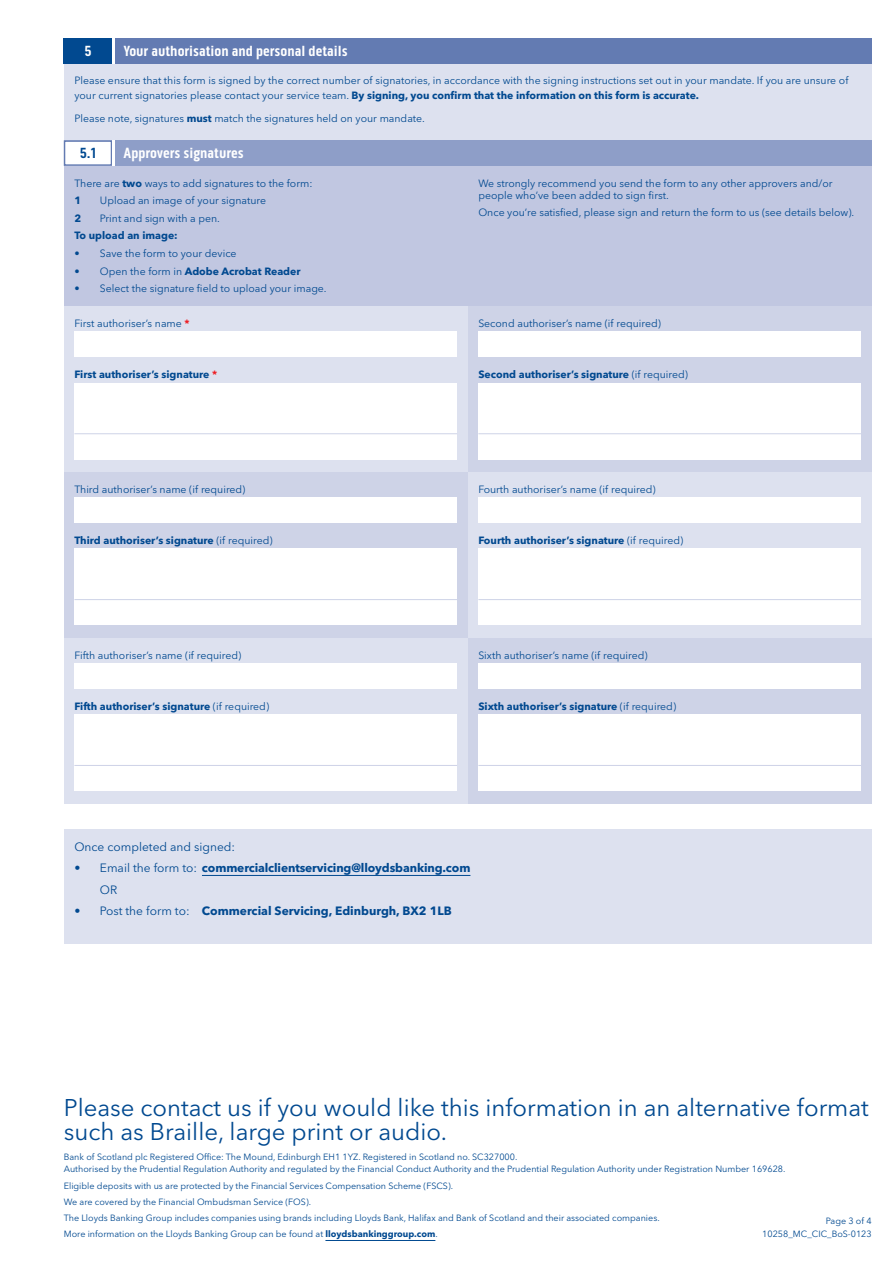
<style>
.page{position:relative;width:893px;height:1263px;background:#fff}
.page>*{position:absolute;margin:0;border:0;box-sizing:border-box;transform-origin:0 0}
.p__Registered_Offic{font:24px/24px "Avenir Next LT Pro";color:#014990}
.e__Section_Headings{font:700 15px "Bo S Pill Gothic";color:#fff}
.d1__Sub-Section_Hea{font:700 15px "Bo S Pill Gothic";color:#014990}
.h__Guidance_note{font:700 12px "Avenir Next LT Pro";letter-spacing:-.01em;color:#014990}
.h__Guidance_note-2{font:12px "Avenir Next LT Pro";color:#014990}
.i__Box_heading{font:12px "Avenir Next LT Pro";color:#014990}
.m__Text_general{font:10.5px/15px "Avenir Next LT Pro";color:#014990}
.i__Box_heading-2{font:700 10.5px "Avenir Next LT Pro";color:#014990}
.i__Box_heading-3{font:10.5px "Avenir Next LT Pro";color:#014990}
.m__Text_general-2{font:700 10.5px "Avenir Next LT Pro";color:#014990}
.p__Registered_Offic-2{font:9px/13.2px "Avenir Next LT Pro";color:#014990;text-align:right}
.s1{font-weight:700}
.s2{font-weight:400}
.s3{font-weight:700;color:#ee1d23}
.s4{color:#ee1d23}
</style>
<div class="page">
<div style="left:64px;top:38px;width:808px;height:766px;background:#dde1ef"></div>
<hr style="left:112px;top:38px;width:3px;height:26px;background:#fff">
<div style="left:115px;top:38px;width:757px;height:26px;background:#637bb2"></div>
<div style="left:64px;top:38px;width:48px;height:26px;background:#014990"></div>
<div style="left:64px;top:140px;width:808px;height:166px;background:#c1c7e1"></div>
<div style="left:65px;top:141px;width:46px;height:24px;background:#fff"></div>
<div style="left:64px;top:140px;width:48px;height:26px;border:2px solid #637bb2"></div>
<hr style="left:112px;top:140px;width:3px;height:26px;background:#fff">
<div style="left:115px;top:140px;width:757px;height:26px;background:#8e9ec8"></div>
<div style="left:468px;top:306px;width:404px;height:166px;background:#ced3e7"></div>
<div style="left:468px;top:638px;width:404px;height:166px;background:#ced3e7"></div>
<div style="left:64px;top:472px;width:404px;height:166px;background:#ced3e7"></div>
<div style="left:74px;top:383px;width:383px;height:76px;background:#fff"></div>
<div style="left:74px;top:714px;width:383px;height:77px;background:#fff"></div>
<div style="left:74px;top:549px;width:383px;height:76px;background:#fff"></div>
<div style="left:478px;top:549px;width:383px;height:76px;background:#fff"></div>
<div style="left:478px;top:383px;width:383px;height:76px;background:#fff"></div>
<div style="left:478px;top:714px;width:383px;height:77px;background:#fff"></div>
<hr style="left:74px;top:433px;width:383px;height:1px;background:#ced3e7">
<hr style="left:74px;top:765px;width:383px;height:1px;background:#ced3e7">
<hr style="left:74px;top:599px;width:383px;height:1px;background:#ced3e7">
<hr style="left:478px;top:433px;width:383px;height:1px;background:#ced3e7">
<hr style="left:478px;top:765px;width:383px;height:1px;background:#ced3e7">
<hr style="left:478px;top:599px;width:383px;height:1px;background:#ced3e7">
<div style="left:74px;top:332px;width:383px;height:25px;background:#fff"></div>
<div style="left:74px;top:663px;width:383px;height:26px;background:#fff"></div>
<div style="left:74px;top:497px;width:383px;height:26px;background:#fff"></div>
<div style="left:478px;top:332px;width:383px;height:25px;background:#fff"></div>
<div style="left:478px;top:663px;width:383px;height:26px;background:#fff"></div>
<div style="left:478px;top:497px;width:383px;height:26px;background:#fff"></div>
<div style="left:64px;top:829px;width:808px;height:115px;background:#dde1ef"></div>
<hr style="left:202px;top:875px;width:268px;height:1px;background:#014990">
<hr style="left:325px;top:1240px;width:110px;height:1px;background:#014990">
<p class="e__Section_Headings" style="left:84px;top:42px;width:9px">5</p>
<p class="e__Section_Headings" style="left:124px;top:42px;width:226px">Your authorisation and personal details</p>
<p class="m__Text_general" style="left:74px;top:73px;width:775px">Please ensure that this form is signed by the correct number of signatories, in accordance with the signing instructions set out in your mandate. If you are unsure of your current signatories please contact your service team. <span class="s1">By signing, you confirm that the information on this form is accurate.</span></p>
<p class="m__Text_general" style="left:74px;top:111px;width:352px">Please note, signatures <span class="s1">must</span> match the signatures held on your mandate.</p>
<p class="d1__Sub-Section_Hea" style="left:80px;top:144px;width:18px">5.1</p>
<p class="e__Section_Headings" style="left:124px;top:144px;width:122px">Approvers signatures</p>
<p class="m__Text_general" style="left:74px;top:175px;width:240px">There are <span class="s1">two</span> ways to add signatures to the form:</p>
<p class="m__Text_general-2" style="left:74px;top:194px;width:8px">1</p>
<p class="m__Text_general" style="left:100px;top:193px;width:168px">Upload an image of your signature</p>
<p class="m__Text_general-2" style="left:74px;top:212px;width:8px">2</p>
<p class="m__Text_general" style="left:100px;top:211px;width:121px">Print and sign with a pen.</p>
<p class="m__Text_general-2" style="left:74px;top:229px;width:105px">To upload an image:</p>
<p class="m__Text_general" style="left:74px;top:246px;width:164px">• Save the form to your device</p>
<p class="i__Box_heading-2" style="left:74px;top:265px;width:228px"><span class="s2">• Open the form in</span> Adobe Acrobat Reader</p>
<p class="m__Text_general" style="left:74px;top:281px;width:254px">• Select the signature field to upload your image.</p>
<p class="m__Text_general" style="left:478px;top:177px;width:356px;line-height:12px">We strongly recommend you send the form to any other approvers and/or people who’ve been added to sign first.</p>
<p class="m__Text_general" style="left:478px;top:205px;width:377px">Once you’re satisfied, please sign and return the form to us (see details below).</p>
<p class="i__Box_heading-3" style="left:74px;top:317px;width:117px">First authoriser’s name <span class="s3">*</span></p>
<p class="i__Box_heading-3" style="left:478px;top:317px;width:184px">Second authoriser’s name (if required)</p>
<p class="i__Box_heading-2" style="left:74px;top:368px;width:144px">First authoriser’s signature <span class="s4">*</span></p>
<p class="i__Box_heading-2" style="left:478px;top:368px;width:211px">Second authoriser’s signature <span class="s2">(if required)</span></p>
<p class="i__Box_heading-3" style="left:74px;top:483px;width:173px">Third authoriser’s name (if required)</p>
<p class="i__Box_heading-3" style="left:478px;top:483px;width:179px">Fourth authoriser’s name (if required)</p>
<p class="i__Box_heading-2" style="left:74px;top:534px;width:200px">Third authoriser’s signature <span class="s2">(if required)</span></p>
<p class="i__Box_heading-2" style="left:478px;top:534px;width:206px">Fourth authoriser’s signature <span class="s2">(if required)</span></p>
<p class="i__Box_heading-3" style="left:74px;top:649px;width:168px">Fifth authoriser’s name (if required)</p>
<p class="i__Box_heading-3" style="left:478px;top:649px;width:171px">Sixth authoriser’s name (if required)</p>
<p class="i__Box_heading-2" style="left:74px;top:699px;width:196px">Fifth authoriser’s signature <span class="s2">(if required)</span></p>
<p class="i__Box_heading-2" style="left:478px;top:699px;width:199px">Sixth authoriser’s signature <span class="s2">(if required)</span></p>
<p class="h__Guidance_note-2" style="left:74px;top:840px;width:162px">Once completed and signed:</p>
<p class="h__Guidance_note" style="left:74px;top:861px;width:398px"><span class="s2">• Email the form to:</span> commercialclientservicing@lloydsbanking.com</p>
<p class="i__Box_heading" style="left:100px;top:882px;width:19px">OR</p>
<p class="h__Guidance_note" style="left:74px;top:904px;width:379px"><span class="s2">• Post the form to:</span> Commercial Servicing, Edinburgh, BX2 1LB</p>
<p class="p__Registered_Offic" style="left:64px;top:1095px;width:806px">Please contact us if you would like this information in an alternative format such as Braille, large print or audio.</p>
<p class="p__Registered_Offic-2" style="left:64px;top:1151px;width:723px;line-height:12px;text-align:left">Bank of Scotland plc Registered Office: The Mound, Edinburgh EH1 1YZ. Registered in Scotland no. SC327000.<br>Authorised by the Prudential Regulation Authority and regulated by the Financial Conduct Authority and the Prudential Regulation Authority under Registration Number 169628.</p>
<p class="p__Registered_Offic-2" style="left:64px;top:1179px;width:391px">Eligible deposits with us are protected by the Financial Services Compensation Scheme (FSCS).</p>
<p class="p__Registered_Offic-2" style="left:64px;top:1195px;width:249px">We are covered by the Financial Ombudsman Service (FOS).</p>
<p class="p__Registered_Offic-2" style="left:64px;top:1211px;width:597px">The Lloyds Banking Group includes companies using brands including Lloyds Bank, Halifax and Bank of Scotland and their associated companies.</p>
<p class="p__Registered_Offic-2" style="left:64px;top:1228px;width:375px">More information on the Lloyds Banking Group can be found at <span class="s1">lloydsbankinggroup.com</span>.</p>
<p class="p__Registered_Offic-2" style="left:762px;top:1214px;width:111px">Page 3 of 4<br>10258_MC_CIC_BoS-0123</p>
</div>
